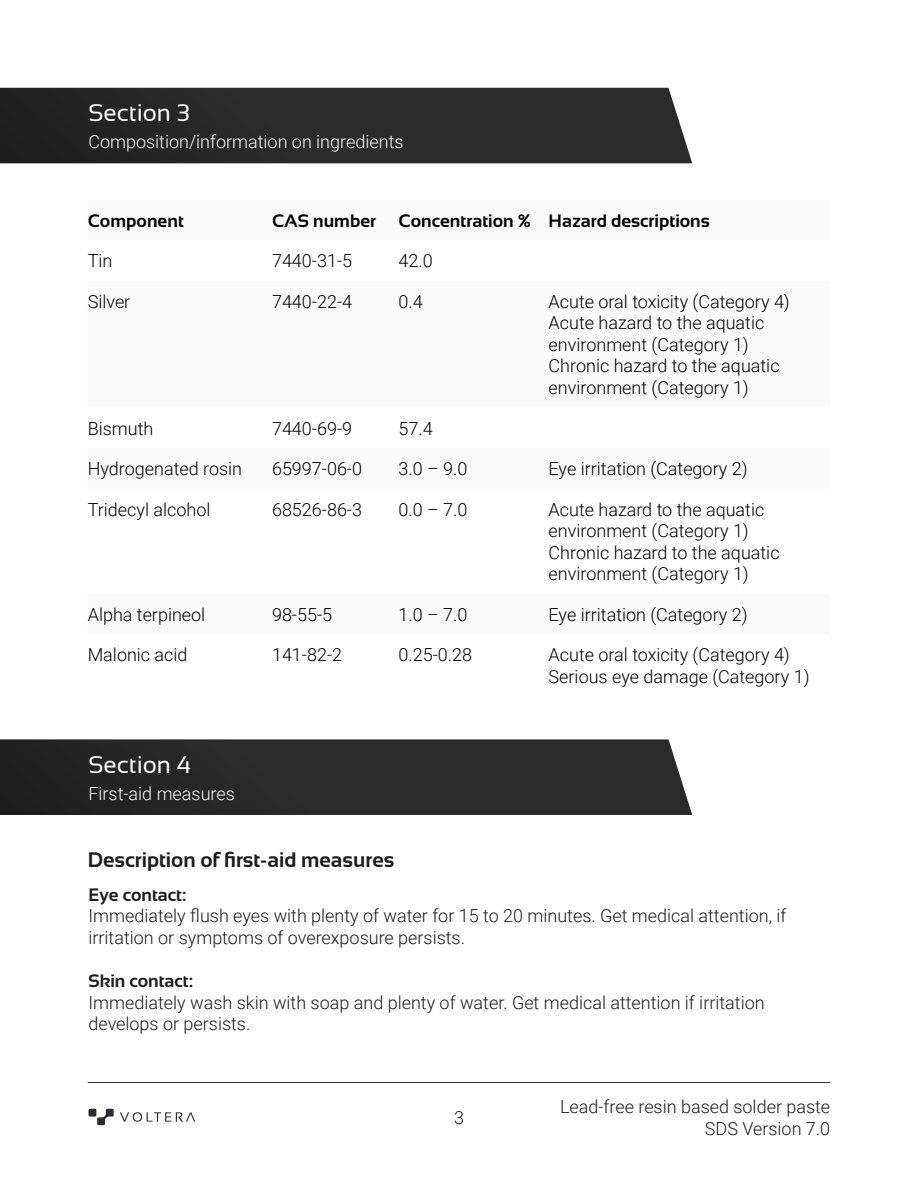
<style>
.page{position:relative;width:918px;height:1188px;background:#fff}
.page>*{position:absolute;margin:0;border:0;box-sizing:border-box;transform-origin:0 0}
.t1{font:24px "Sansation";color:#fafafa}
.t2{font:700 21px "Sansation";color:#1c1c1c}
.t3{font:300 18px/21.6px "Roboto";color:#000}
.t4{font:300 18px/21.6px "Roboto";color:#1c1c1c}
.t5{font:300 18px "Roboto";color:#fafafa}
.t6{font:700 18px "Sansation";color:#000}
.t7{font:700 18px "Sansation";color:#1c1c1c}
</style>
<div class="page">
<svg style="left:88px;top:1108px;width:108px;height:18px"></svg>
<hr style="left:88px;top:1082px;width:742px;height:1px;background:#2b2b2b">
<svg style="left:0;top:88px;width:692px;height:75px;background:#2b2b2b"></svg>
<svg style="left:0;top:739px;width:692px;height:76px;background:#2d2d2d"></svg>
<h1 class="t1" style="left:88px;top:99px;width:103px">Section 3</h1>
<p class="t5" style="left:88px;top:129px;width:317px">Composition/information on ingredients</p>
<p class="t6" style="left:88px;top:210px;width:98px">Component</p>
<p class="t6" style="left:272px;top:210px;width:439px">CAS number Concentration % Hazard descriptions</p>
<p class="t3" style="left:88px;top:249px;width:26px">Tin</p>
<p class="t3" style="left:272px;top:249px;width:82px">7440-31-5</p>
<p class="t3" style="left:399px;top:249px;width:36px">42.0</p>
<p class="t3" style="left:88px;top:290px;width:44px">Silver</p>
<p class="t3" style="left:272px;top:290px;width:82px">7440-22-4</p>
<p class="t3" style="left:399px;top:290px;width:26px">0.4</p>
<p class="t3" style="left:549px;top:290px;width:243px">Acute oral toxicity (Category 4)<br>Acute hazard to the aquatic environment (Category 1)<br>Chronic hazard to the aquatic environment (Category 1)</p>
<p class="t3" style="left:88px;top:417px;width:67px">Bismuth</p>
<p class="t3" style="left:272px;top:417px;width:82px">7440-69-9</p>
<p class="t3" style="left:399px;top:417px;width:36px">57.4</p>
<p class="t3" style="left:88px;top:457px;width:156px">Hydrogenated rosin</p>
<p class="t3" style="left:272px;top:457px;width:92px">65997-06-0</p>
<p class="t3" style="left:399px;top:457px;width:70px">3.0 – 9.0</p>
<p class="t3" style="left:549px;top:457px;width:201px">Eye irritation (Category 2)</p>
<p class="t3" style="left:88px;top:498px;width:124px">Tridecyl alcohol</p>
<p class="t3" style="left:272px;top:498px;width:92px">68526-86-3</p>
<p class="t3" style="left:399px;top:498px;width:70px">0.0 – 7.0</p>
<p class="t3" style="left:549px;top:498px;width:232px">Acute hazard to the aquatic environment (Category 1)<br>Chronic hazard to the aquatic environment (Category 1)</p>
<p class="t3" style="left:88px;top:603px;width:119px">Alpha terpineol</p>
<p class="t3" style="left:272px;top:603px;width:62px">98-55-5</p>
<p class="t3" style="left:399px;top:603px;width:70px">1.0 – 7.0</p>
<p class="t3" style="left:549px;top:603px;width:201px">Eye irritation (Category 2)</p>
<p class="t3" style="left:88px;top:643px;width:101px">Malonic acid</p>
<p class="t3" style="left:272px;top:643px;width:72px">141-82-2</p>
<p class="t3" style="left:399px;top:643px;width:75px">0.25-0.28</p>
<p class="t3" style="left:549px;top:643px;width:262px">Acute oral toxicity (Category 4)<br>Serious eye damage (Category 1)</p>
<h1 class="t1" style="left:88px;top:751px;width:104px">Section 4</h1>
<p class="t5" style="left:88px;top:781px;width:148px">First-aid measures</p>
<p class="t2" style="left:88px;top:848px;width:308px">Description of first-aid measures</p>
<p class="t7" style="left:88px;top:884px;width:99px">Eye contact:</p>
<p class="t4" style="left:88px;top:904px;width:700px">Immediately flush eyes with plenty of water for 15 to 20 minutes. Get medical attention, if irritation or symptoms of overexposure persists.</p>
<p class="t7" style="left:88px;top:971px;width:106px">Skin contact:</p>
<p class="t4" style="left:88px;top:991px;width:678px">Immediately wash skin with soap and plenty of water. Get medical attention if irritation develops or persists.</p>
<p class="t4" style="left:454px;top:1106px;width:11px">3</p>
<p class="t4" style="left:560px;top:1095px;width:272px;text-align:right">Lead-free resin based solder paste<br>SDS Version 7.0</p>
</div>
